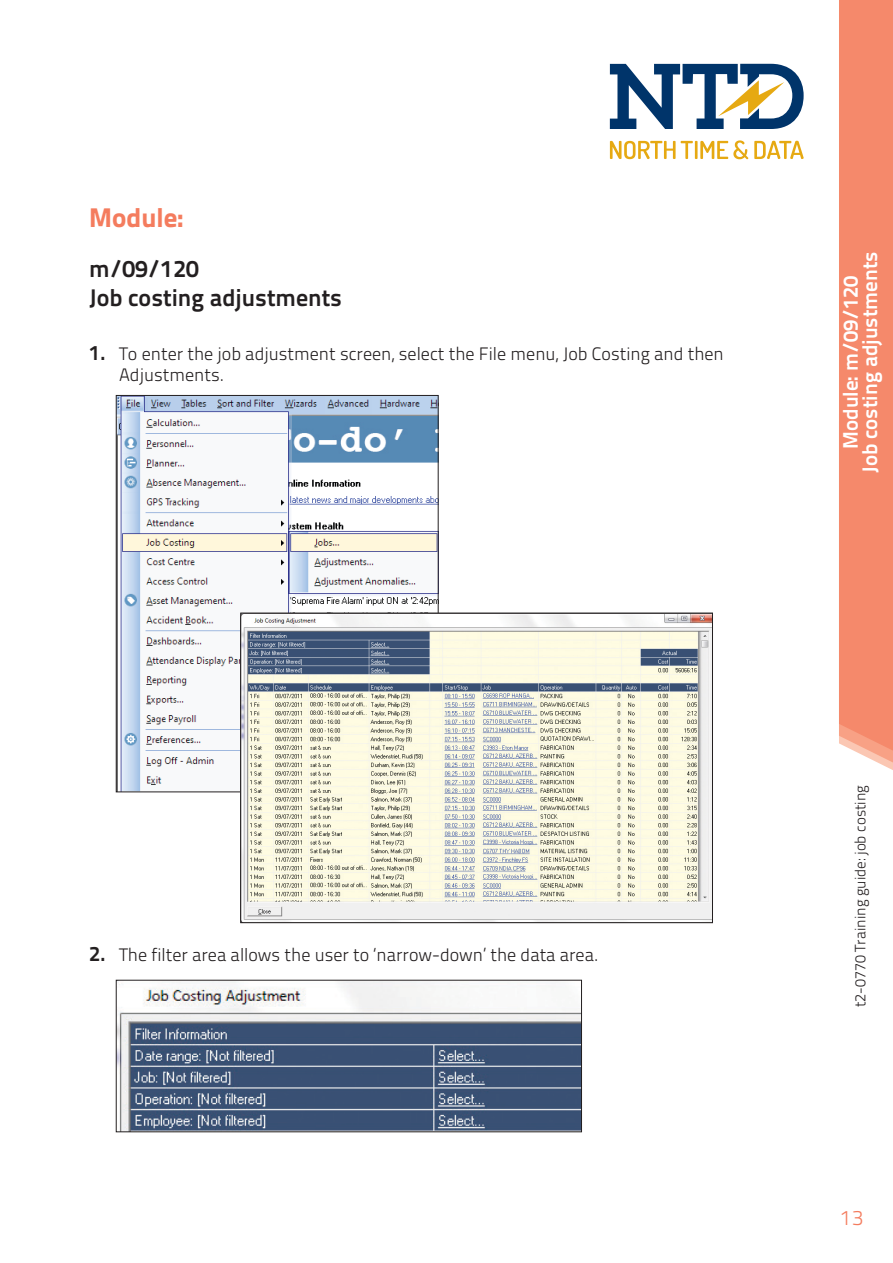
<style>
.page{position:relative;width:893px;height:1263px;background:#fff}
.page>*{position:absolute;margin:0;border:0;box-sizing:border-box;transform-origin:0 0}
.t1{font:27px "Titillium Text 22 L 999 wt";color:#f47c5e}
.t2{font:24px/28.8px "Titillium Text 22 L 800 wt";color:#231f20}
.t3{font:21px/19.5px "Titillium Text 22 L 800 wt";color:#fff;text-align:center}
.t4{font:21px "Titillium Text 22 L 250 wt";color:#f47c5e}
.t5{font:18px/21px "Titillium Text 22 L 250 wt";color:#231f20}
.t6{font:15px "Titillium Text 22 L 250 wt";color:#231f20}
.s1{font-family:"Titillium Text 22 L 800 wt";font-size:21px}
</style>
<div class="page">
<div style="left:839px;top:0;width:54px;height:770px;background:#f5896b"></div>
<svg style="left:610px;top:64px;width:194px;height:65px"></svg>
<svg style="left:610px;top:140px;width:138px;height:19px"></svg>
<svg style="left:754px;top:141px;width:50px;height:18px"></svg>
<img style="left:118px;top:397px;width:318px;height:393px">
<img style="left:118px;top:982px;width:462px;height:148px">
<img style="left:243px;top:615px;width:468px;height:306px">
<div style="left:241px;top:613px;width:472px;height:310px;border:1px solid #231f20"></div>
<h1 class="t1" style="left:89px;top:196px;width:96px">Module:</h1>
<h2 class="t2" style="left:89px;top:253px;width:254px">m/09/120<br>Job costing adjustments</h2>
<p class="t5" style="left:119px;top:342px;width:606px;text-indent:-30px"><span class="s1">1.</span> To enter the job adjustment screen, select the File menu, Job Costing and then<br>Adjustments.</p>
<p class="t3" style="left:839px;top:473px;width:223px;rotate:-90deg">Module: m/09/120<br>Job costing adjustments</p>
<p class="t5" style="left:89px;top:943px;width:511px"><span class="s1">2.</span> The filter area allows the user to ‘narrow-down’ the data area.</p>
<p class="t6" style="left:849px;top:1007px;width:224px;rotate:-90deg">t2-0770 Training guide: job costing</p>
<p class="t4" style="left:840px;top:1202px;width:25px">13</p>
</div>
